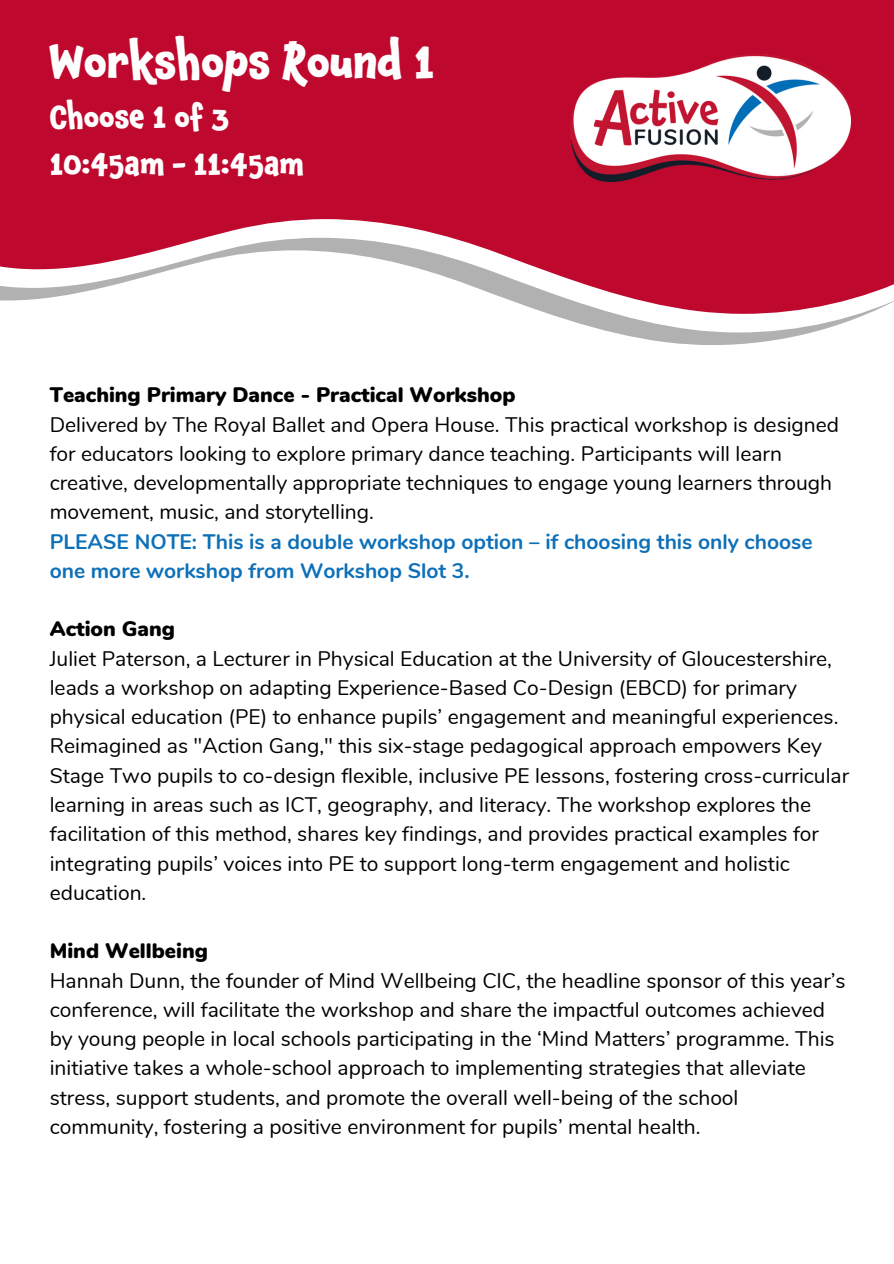
<style>
.page{position:relative;width:894px;height:1264px;background:#fff}
.page>*{position:absolute;margin:0;border:0;box-sizing:border-box;transform-origin:0 0}
.t1{font:700 45px "Chaloops W00";color:#fffefe}
.t2{font:700 30px "Chaloops W00";color:#fffefe}
.t3{font:21px/29.2px "Nunito";color:#000}
.t4{font:700 21px/29.2px "Nunito";color:#0d70b8}
.t5{font:900 21px "Nunito";color:#000}
</style>
<div class="page">
<svg style="left:612px;top:332px;width:201px;height:13px;fill:#b1b1b1"></svg>
<svg style="left:550px;top:314px;width:317px;height:18px"></svg>
<svg style="left:0;top:0;width:893px;height:314px;background:#c73150"></svg>
<img style="left:570px;top:54px;width:280px;height:128px">
<h1 class="t1" style="left:50px;top:24px;width:386px">Workshops Round 1</h1>
<p class="t2" style="left:50px;top:91px;width:181px">Choose 1 of 3</p>
<p class="t2" style="left:50px;top:139px;width:256px">10:45am - 11:45am</p>
<h2 class="t5" style="left:50px;top:381px;width:467px">Teaching Primary Dance - Practical Workshop</h2>
<h2 class="t3" style="left:50px;top:410px;width:790px">Delivered by The Royal Ballet and Opera House. This practical workshop is designed for educators looking to explore primary dance teaching. Participants will learn creative, developmentally appropriate techniques to engage young learners through movement, music, and storytelling.</h2>
<p class="t4" style="left:50px;top:527px;width:764px">PLEASE NOTE: This is a double workshop option – if choosing this only choose one more workshop from Workshop Slot 3.</p>
<p class="t5" style="left:50px;top:615px;width:127px">Action Gang</p>
<p class="t3" style="left:50px;top:644px;width:800px">Juliet Paterson, a Lecturer in Physical Education at the University of Gloucestershire, leads a workshop on adapting Experience-Based Co-Design (EBCD) for primary physical education (PE) to enhance pupils’ engagement and meaningful experiences.<br>Reimagined as "Action Gang," this six-stage pedagogical approach empowers Key Stage Two pupils to co-design flexible, inclusive PE lessons, fostering cross-curricular learning in areas such as ICT, geography, and literacy. The workshop explores the facilitation of this method, shares key findings, and provides practical examples for integrating pupils’ voices into PE to support long-term engagement and holistic education.</p>
<p class="t5" style="left:50px;top:937px;width:160px">Mind Wellbeing</p>
<p class="t3" style="left:50px;top:966px;width:797px">Hannah Dunn, the founder of Mind Wellbeing CIC, the headline sponsor of this year’s conference, will facilitate the workshop and share the impactful outcomes achieved by young people in local schools participating in the ‘Mind Matters’ programme. This initiative takes a whole-school approach to implementing strategies that alleviate stress, support students, and promote the overall well-being of the school community, fostering a positive environment for pupils’ mental health.</p>
</div>
